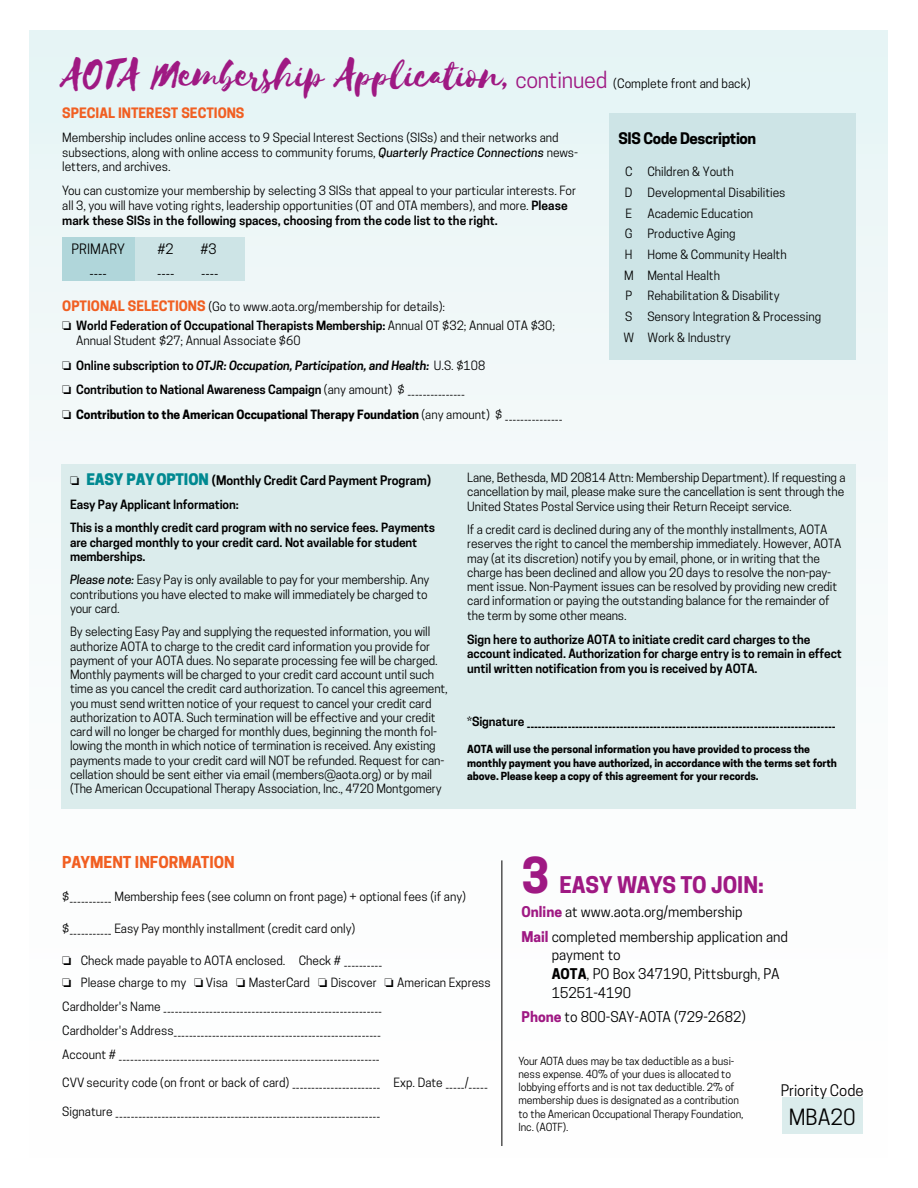
<style>
.page{position:relative;width:918px;height:1188px;background:#fff}
.page>*{position:absolute;margin:0;border:0;box-sizing:border-box;transform-origin:0 0}
.t1{font:45px "Selima";letter-spacing:-.01em;color:#9f1983}
.t2{font:700 21.6px "Cooper Hewitt";letter-spacing:-.005em;color:#9f1983}
.t3{font:21px "Cooper Hewitt";color:#000}
.t4{font:700 15.45px "Cooper Hewitt";color:#f15f22}
.t5{font:700 15px "Cooper Hewitt";letter-spacing:-.025em;color:#000}
.t6{font:15px "Cooper Hewitt";color:#000}
.t7{font:13.95px/18.6px "Cooper Hewitt";color:#000}
.t8{font:700 13.5px "Cooper Hewitt";color:#f15f22}
.t9{font:13.5px "Cooper Hewitt";color:#000}
.t10{font:600 12.3px "Cooper Hewitt";letter-spacing:-.01em;color:#000}
.t11{font:12px/14.2px "Cooper Hewitt";letter-spacing:-.01em;color:#000}
.t12{font:600 12px/14.7px "Cooper Hewitt";letter-spacing:-.01em;color:#000}
.t13{font:700 12px "Cooper Hewitt";letter-spacing:-.01em;color:#000}
.t14{font:italic 600 12px "Cooper Hewitt";letter-spacing:-.01em;color:#000}
.t15{font:10.5px/13.2px "Cooper Hewitt";letter-spacing:-.005em;color:#000}
.t16{font:700 10.5px/13.5px "Cooper Hewitt";letter-spacing:-.01em;color:#000}
.s1{font-family:"Cooper Hewitt";font-size:21.6px}
.s2{font-family:"Cooper Hewitt";font-size:12.15px;color:#000}
.s3{font-weight:500;font-style:italic}
.s4{font-weight:600}
.s5{font-weight:700;font-size:13.5px;color:#f15f22}
.s6{font-style:normal}
.s7{font-weight:400;font-style:normal}
.s8{font-weight:400}
.s9{font-weight:800;font-size:15px;color:#008991}
.s10{font-size:46.35px}
.s11{font-weight:700;color:#9f1983}
.s12{font-weight:700}
</style>
<div class="page">
<div style="left:0;top:0;width:918px;height:1188px;background:linear-gradient(to bottom,#e8f5f6,#fff)"></div>
<div style="left:62px;top:237px;width:183px;height:44px;background:#cde4e6"></div>
<div style="left:62px;top:237px;width:73px;height:44px;background:#b0d6da"></div>
<div style="left:609px;top:114px;width:247px;height:246px;background:#cde4e6"></div>
<div style="left:61px;top:464px;width:794px;height:344px;background:#dbecec"></div>
<hr style="left:502px;top:860px;width:1px;height:286px;background:#000">
<div style="left:782px;top:1097px;width:80px;height:37px;background:#dbecec"></div>
<div style="left:0;top:1159px;width:918px;height:29px;background:#fff"></div>
<div style="left:0;top:0;width:918px;height:29px;background:#fff"></div>
<div style="left:889px;top:0;width:29px;height:1188px;background:#fff"></div>
<div style="left:0;top:0;width:28px;height:1188px;background:#fff"></div>
<h1 class="t1" style="left:62px;top:50px;width:690px">AOTA Membership Application, <span class="s1">continued</span> <span class="s2">(Complete front and back)</span></h1>
<p class="t8" style="left:62px;top:105px;width:184px">SPECIAL INTEREST SECTIONS</p>
<p class="t11" style="left:62px;top:130px;width:517px;line-height:14.7px">Membership includes online access to 9 Special Interest Sections (SISs) and their networks and subsections, along with online access to community forums, <span class="s3">Quarterly Practice Connections</span> news&shy;letters, and archives.</p>
<p class="t11" style="left:62px;top:183px;width:515px;line-height:14.7px">You can customize your membership by selecting 3 SISs that appeal to your particular interests. For all 3, you will have voting rights, leadership opportunities (OT and OTA members), and more. <span class="s4">Please mark these SISs in the following spaces, choosing from the code list to the right.</span></p>
<p class="t9" style="left:72px;top:241px;width:55px">PRIMARY</p>
<p class="t9" style="left:157px;top:241px;width:18px">#2</p>
<p class="t9" style="left:200px;top:241px;width:18px">#3</p>
<p class="t9" style="left:89px;top:260px;width:19px">____</p>
<p class="t9" style="left:157px;top:260px;width:19px">____</p>
<p class="t9" style="left:201px;top:260px;width:19px">____</p>
<p class="t11" style="left:62px;top:300px;width:384px"><span class="s5">OPTIONAL SELECTIONS</span> (Go to www.aota.org/membership for details):</p>
<p class="t11" style="left:76px;top:318px;width:480px;line-height:15.5px;text-indent:-14px">□ <span class="s4">World Federation of Occupational Therapists Membership:</span> Annual OT $32; Annual OTA $30;<br>Annual Student $27; Annual Associate $60</p>
<p class="t14" style="left:62px;top:358px;width:424px">□ <span class="s6">Online subscription to</span> OTJR: Occupation, Participation, and Health: <span class="s7">U.S. $108</span></p>
<p class="t12" style="left:62px;top:383px;width:404px">□ Contribution to National Awareness Campaign <span class="s8">(any amount) $ _______________</span></p>
<p class="t13" style="left:62px;top:407px;width:502px">□ Contribution to the American Occupational Therapy Foundation <span class="s8">(any amount) $ _______________</span></p>
<p class="t5" style="left:619px;top:129px;width:139px">SIS Code Description</p>
<p class="t11" style="left:625px;top:161px;width:162px;line-height:20.7px">C Children &amp; Youth<br>D Developmental Disabilities<br>E</p>
<p class="t11" style="left:624px;top:203px;width:164px;line-height:20.7px;text-indent:23px">Academic Education<br>G Productive Aging<br>H Home &amp; Community Health<br>M Mental Health<br>P</p>
<p class="t11" style="left:623px;top:286px;width:199px;line-height:20.7px;text-indent:24px">Rehabilitation &amp; Disability<br>S Sensory Integration &amp; Processing<br>W Work &amp; Industry</p>
<p class="t10" style="left:70px;top:473px;width:363px">□ <span class="s9">EASY PAYOPTION</span> (Monthly Credit Card Payment Program)</p>
<p class="t12" style="left:70px;top:493px;width:367px;line-height:23.5px">Easy Pay Applicant Information:<br>This is a monthly credit card program with no service fees. Payments</p>
<p class="t12" style="left:70px;top:535px;width:349px;line-height:14.2px">are charged monthly to your credit card. Not available for student memberships.</p>
<p class="t11" style="left:70px;top:573px;width:361px"><span class="s3">Please note:</span> Easy Pay is only available to pay for your membership. Any contributions you have elected to make will immediately be charged to your card.</p>
<p class="t11" style="left:70px;top:625px;width:379px">By selecting Easy Pay and supplying the requested information, you will authorize AOTA to charge to the credit card information you provide for payment of your AOTA dues. No separate processing fee will be charged.<br>Monthly payments will be charged to your credit card account until such time as you cancel the credit card authorization. To cancel this agreement, you must send written notice of your request to cancel your credit card authorization to AOTA. Such termination will be effective and your credit card will no longer be charged for monthly dues, beginning the month fol&shy;lowing the month in which notice of termination is received. Any existing payments made to your credit card will NOT be refunded. Request for can&shy;cellation should be sent either via email (members@aota.org) or by mail (The American Occupational Therapy Association, Inc., 4720 Montgomery</p>
<p class="t11" style="left:467px;top:471px;width:380px;text-align:justify">Lane, Bethesda, MD 20814 Attn: Membership Department). If requesting a cancellation by mail, please make sure the cancellation is sent through the United States Postal Service using their Return Receipt service.</p>
<p class="t11" style="left:467px;top:523px;width:376px">If a credit card is declined during any of the monthly installments, AOTA reserves the right to cancel the membership immediately. However, AOTA may (at its discretion) notify you by email, phone, or in writing that the charge has been declined and allow you 20 days to resolve the non-pay&shy;ment issue. Non-Payment issues can be resolved by providing new credit card information or paying the outstanding balance for the remainder of the term by some other means.</p>
<p class="t12" style="left:467px;top:632px;width:376px">Sign here to authorize AOTA to initiate credit card charges to the account indicated. Authorization for charge entry is to remain in effect until written notification from you is received by AOTA.</p>
<p class="t12" style="left:467px;top:714px;width:370px">*Signature ___________________________________________________________________________________</p>
<p class="t16" style="left:467px;top:743px;width:371px">AOTA will use the personal information you have provided to process the monthly payment you have authorized, in accordance with the terms set forth above. Please keep a copy of this agreement for your records.</p>
<p class="t4" style="left:62px;top:853px;width:174px">PAYMENT INFORMATION</p>
<p class="t11" style="left:62px;top:889px;width:405px">$___________ Membership fees (see column on front page) + optional fees (if any)</p>
<p class="t11" style="left:62px;top:922px;width:295px">$___________ Easy Pay monthly installment (credit card only)</p>
<p class="t11" style="left:62px;top:953px;width:321px">□ Check made payable to AOTA enclosed. Check # __________</p>
<p class="t11" style="left:62px;top:971px;width:430px;line-height:24px">□ Please charge to my □ Visa □ MasterCard □ Discover □ American Express Cardholder's Name _________________________________________________________<br>Cardholder's Address______________________________________________________<br>Account # ____________________________________________________________________</p>
<p class="t11" style="left:62px;top:1075px;width:427px">CVV security code (on front or back of card) _______________________ Exp. Date _____/_____</p>
<p class="t11" style="left:62px;top:1105px;width:319px">Signature _____________________________________________________________________</p>
<h2 class="t2" style="left:522px;top:872px;width:244px"><span class="s10">3</span> EASY WAYS TO JOIN:</h2>
<p class="t7" style="left:522px;top:900px;width:268px;line-height:24.6px"><span class="s11">Online</span> at www.aota.org/membership<br><span class="s11">Mail</span> completed membership application and</p>
<p class="t7" style="left:552px;top:946px;width:230px">payment to<br><span class="s12">AOTA</span>, PO Box 347190, Pittsburgh, PA<br>15251-4190</p>
<p class="t7" style="left:522px;top:1008px;width:226px"><span class="s11">Phone</span> to 800-SAY-AOTA (729-2682)</p>
<p class="t15" style="left:518px;top:1055px;width:227px">Your AOTA dues may be tax deductible as a busi&shy;ness expense. 40% of your dues is allocated to lobbying efforts and is not tax deductible. 2% of membership dues is designated as a contribution to the American Occupational Therapy Foundation, Inc. (AOTF).</p>
<p class="t6" style="left:781px;top:1082px;width:84px">Priority Code</p>
<h3 class="t3" style="left:789px;top:1105px;width:69px">MBA20</h3>
</div>
